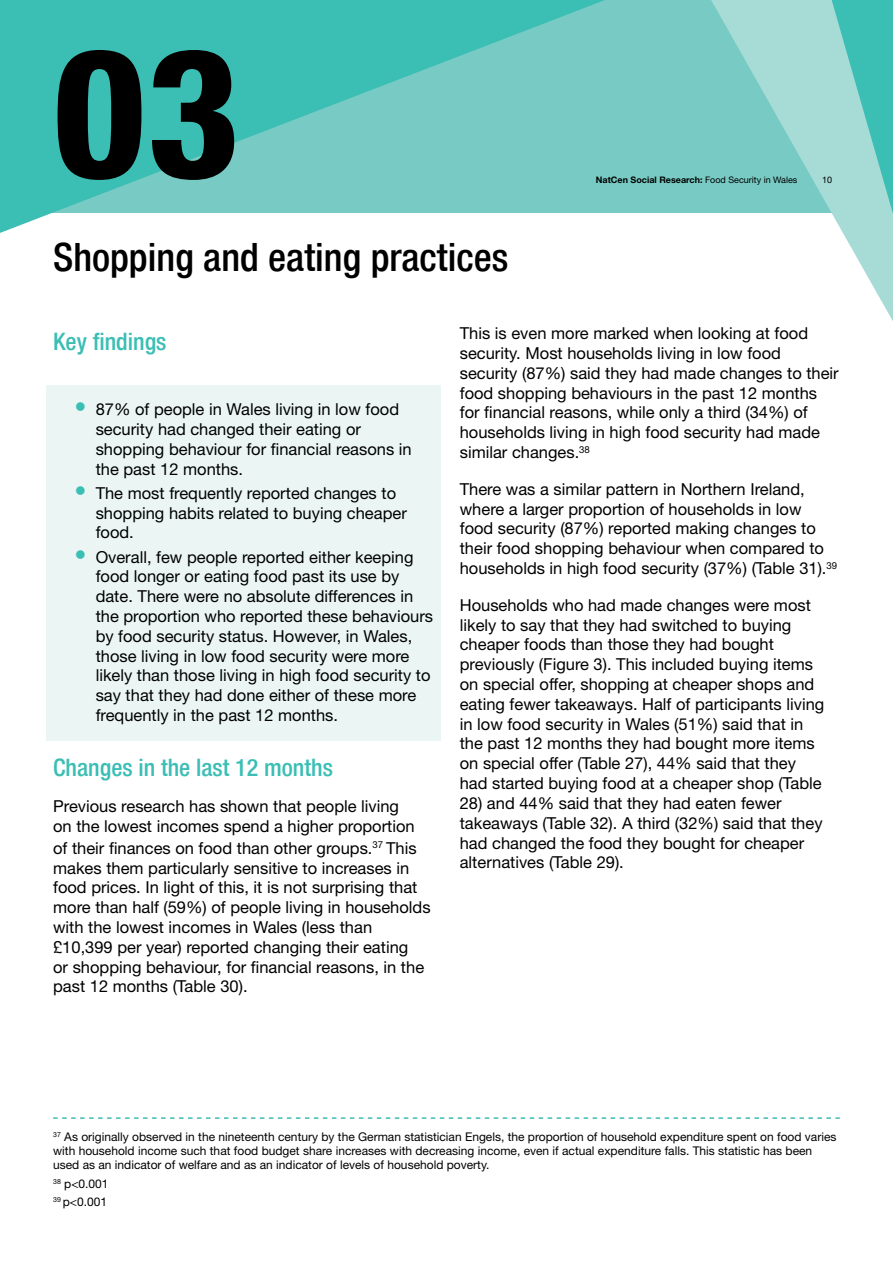
<style>
.page{position:relative;width:893px;height:1263px;background:#fff}
.page>*{position:absolute;margin:0;border:0;box-sizing:border-box;transform-origin:0 0}
.t1{font:800 condensed 180px "Helvetica Neue LT Std";color:#000}
.t2{font:500 condensed 39px "Helvetica Neue LT";color:#000}
.t3{font:500 condensed 24px "Helvetica Neue LT";color:#3bbeb4}
.t4{font:16.5px/19.8px "Helvetica Neue LT Std";color:#000}
.t5{font:12px/14.4px "Helvetica Neue LT Std";color:#000}
.t6{font:700 9px "Helvetica Neue LT Std";color:#000}
.t7{font:9px "Helvetica Neue LT Std";color:#000}
.s1{font-weight:400}
.s2{font-family:"Helvetica Neue LT";font-weight:800;font-stretch:condensed;font-size:24px;color:#3bbeb4}
</style>
<div class="page">
<svg style="left:0;top:0;width:625px;height:233px;background:#65c8c1"></svg>
<svg style="left:625px;top:0;width:268px;height:321px"></svg>
<svg style="left:801px;top:0;width:92px;height:235px;background:#87d2cc"></svg>
<div style="left:46px;top:386px;width:394px;height:355px;background:#ebf6f4"></div>
<svg style="left:53px;top:1117px;width:787px;height:2px"></svg>
<h1 class="t1" style="left:53px;top:2px;width:189px">03</h1>
<h2 class="t2" style="left:53px;top:234px;width:457px">Shopping and eating practices</h2>
<p class="t6" style="left:596px;top:174px;width:203px">NatCen Social Research: <span class="s1">Food Security in Wales</span></p>
<p class="t7" style="left:822px;top:174px;width:12px">10</p>
<h3 class="t3" style="left:53px;top:327px;width:115px">Key findings</h3>
<p class="t4" style="left:96px;top:399px;width:317px;text-indent:-21px"><span class="s2">•</span> 87% of people in Wales living in low food security had changed their eating or shopping behaviour for financial reasons in the past 12 months.</p>
<p class="t4" style="left:96px;top:483px;width:313px;text-indent:-21px"><span class="s2">•</span> The most frequently reported changes to shopping habits related to buying cheaper food.</p>
<p class="t4" style="left:96px;top:546px;width:339px;text-indent:-21px"><span class="s2">•</span> Overall, few people reported either keeping food longer or eating food past its use by date. There were no absolute differences in the proportion who reported these behaviours by food security status. However, in Wales, those living in low food security were more likely than those living in high food security to say that they had done either of these more frequently in the past 12 months.</p>
<h3 class="t3" style="left:53px;top:753px;width:281px">Changes in the last 12 months</h3>
<p class="t4" style="left:53px;top:796px;width:363px">Previous research has shown that people living on the lowest incomes spend a higher proportion</p>
<p class="t4" style="left:53px;top:838px;width:379px">of their finances on food than other groups.<sup>37</sup> This makes them particularly sensitive to increases in food prices. In light of this, it is not surprising that more than half (59%) of people living in households with the lowest incomes in Wales (less than £10,399 per year) reported changing their eating<br>or shopping behaviour, for financial reasons, in the past 12 months (Table 30).</p>
<p class="t4" style="left:460px;top:323px;width:380px">This is even more marked when looking at food security. Most households living in low food security (87%) said they had made changes to their food shopping behaviours in the past 12 months for financial reasons, while only a third (34%) of households living in high food security had made similar changes.<sup>38</sup></p>
<p class="t4" style="left:460px;top:479px;width:379px">There was a similar pattern in Northern Ireland, where a larger proportion of households in low food security (87%) reported making changes to their food shopping behaviour when compared to households in high food security (37%) (Table 31).<sup>39</sup></p>
<p class="t4" style="left:460px;top:595px;width:366px">Households who had made changes were most likely to say that they had switched to buying cheaper foods than those they had bought previously (Figure 3). This included buying items on special offer, shopping at cheaper shops and eating fewer takeaways. Half of participants living in low food security in Wales (51%) said that in the past 12 months they had bought more items on special offer (Table 27), 44% said that they had started buying food at a cheaper shop (Table</p>
<p class="t4" style="left:460px;top:793px;width:364px">28) and 44% said that they had eaten fewer takeaways (Table 32). A third (32%) said that they had changed the food they bought for cheaper alternatives (Table 29).</p>
<p class="t5" style="left:53px;top:1129px;width:785px"><sup>37</sup> As originally observed in the nineteenth century by the German statistician Engels, the proportion of household expenditure spent on food varies with household income such that food budget share increases with decreasing income, even if actual expenditure falls. This statistic has been used as an indicator of welfare and as an indicator of levels of household poverty.</p>
<p class="t5" style="left:53px;top:1175px;width:57px;line-height:17.4px"><sup>38</sup> p&lt;0.001<br><sup>39</sup> p&lt;0.001</p>
</div>
